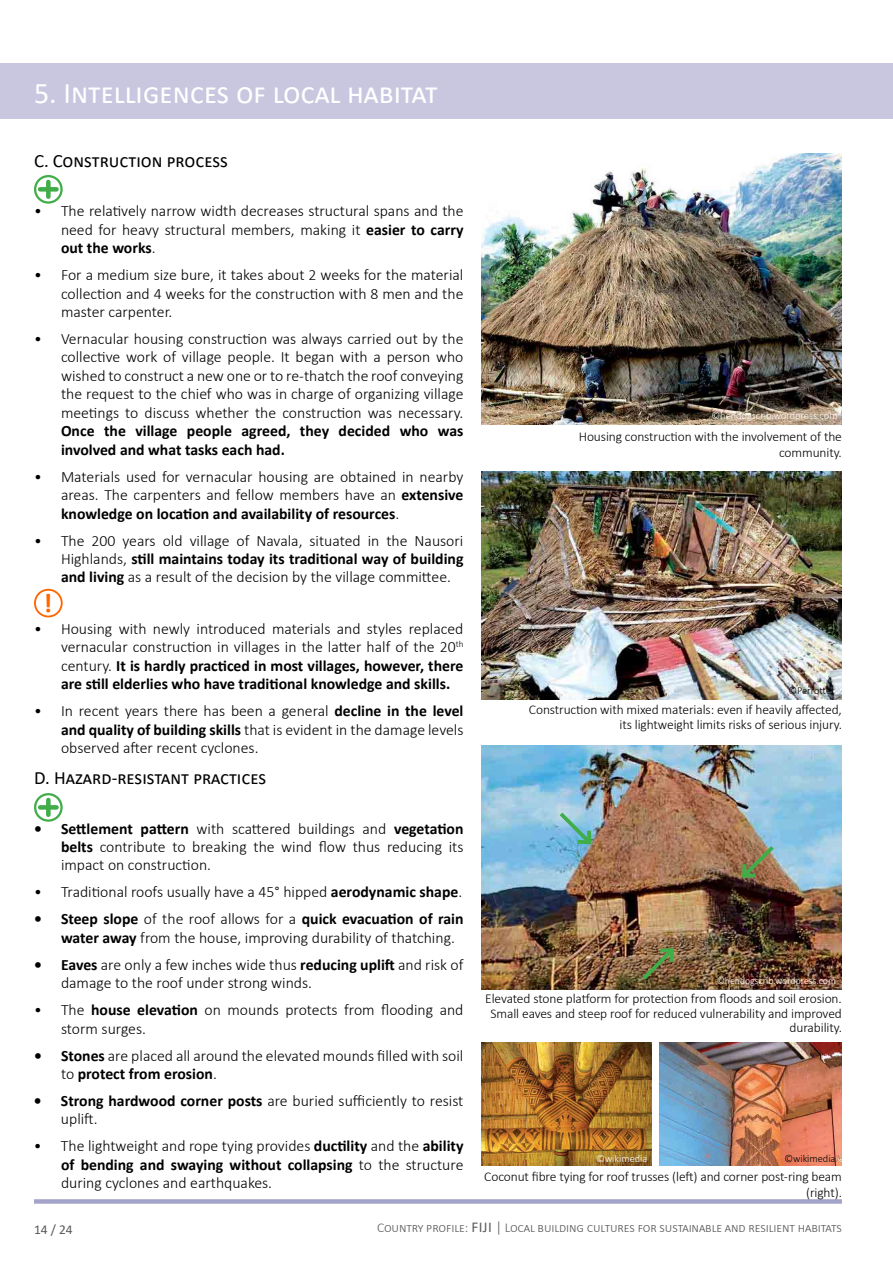
<style>
.page{position:relative;width:893px;height:1263px;background:#fff}
.page>*{position:absolute;margin:0;border:0;box-sizing:border-box;transform-origin:0 0}
.t1{font:30px "Calibri";color:#fff}
.t2{font:700 27px "Calibri";color:#f60}
.t3{font:18.75px "Calibri";color:#000}
.t4{font:300 15.75px/18.5px "Calibri";color:#000;text-align:justify}
.t5{font:700 15.75px/18.5px "Calibri";color:#000}
.t6{font:300 13.5px/14.2px "Calibri";letter-spacing:-.01em;color:#000;text-align:right}
.t7{font:300 13.5px "Calibri";letter-spacing:-.01em;color:#58595b}
.t8{font:13.5px "Calibri";color:#58595b}
.t9{font:300 10.5px "Calibri";letter-spacing:-.005em;color:#fff}
.t10{font:300 10.5px "Calibri";letter-spacing:-.005em;color:#000}
.t11{font:300 9.9px "Calibri";color:#fff}
.s1{font-weight:700}
.s2{font-weight:400;font-size:15px}
.s3{font-size:15px}
</style>
<div class="page">
<div style="left:0;top:64px;width:893px;height:55px;background:#c8c7df"></div>
<div style="left:34px;top:1199px;width:808px;height:5px;background:#a4a3ca"></div>
<div style="left:40px;top:187px;width:17px;height:5px;background:#41ad49"></div>
<div style="left:46px;top:182px;width:5px;height:15px;background:#41ad49"></div>
<div style="left:34px;top:175px;width:29px;height:29px;border:2px solid #41ad49;border-radius:50%"></div>
<div style="left:34px;top:589px;width:29px;height:28px;border:2px solid #f60;border-radius:50%"></div>
<img style="left:481px;top:153px;width:361px;height:272px">
<img style="left:481px;top:471px;width:361px;height:228px">
<img style="left:481px;top:1043px;width:170px;height:122px">
<img style="left:659px;top:1043px;width:183px;height:122px">
<div style="left:40px;top:805px;width:17px;height:5px;background:#41ad49"></div>
<div style="left:46px;top:800px;width:5px;height:15px;background:#41ad49"></div>
<div style="left:34px;top:793px;width:29px;height:29px;border:2px solid #41ad49;border-radius:50%"></div>
<img style="left:481px;top:745px;width:361px;height:245px">
<svg style="left:556px;top:808px;width:39px;height:40px;background:#81bdc8"></svg>
<svg style="left:638px;top:945px;width:39px;height:39px;background:#776b41"></svg>
<svg style="left:739px;top:842px;width:39px;height:39px;background:#8f805c"></svg>
<h1 class="t1" style="left:34px;top:72px;width:405px">5. Intelligences of local habitat</h1>
<p class="t3" style="left:34px;top:148px;width:195px">C. Construction process</p>
<p class="t4" style="left:61px;top:202px;width:404px;text-indent:-27px">• The relatively narrow width decreases structural spans and the need for heavy structural members, making it <span class="s1">easier to carry out the works</span>.</p>
<p class="t4" style="left:61px;top:266px;width:404px;text-indent:-27px">• For a medium size bure, it takes about 2 weeks for the material collection and 4 weeks for the construction with 8 men and the master carpenter.</p>
<p class="t4" style="left:61px;top:329px;width:404px;text-indent:-27px">• Vernacular housing construction was always carried out by the collective work of village people. It began with a person who wished to construct a new one or to re-thatch the roof conveying the request to the chief who was in charge of organizing village meetings to discuss whether the construction was necessary.</p>
<p class="t5" style="left:61px;top:422px;width:404px">Once the village people agreed, they decided who was involved and what tasks each had.</p>
<p class="t4" style="left:61px;top:467px;width:404px;text-indent:-27px">• Materials used for vernacular housing are obtained in nearby areas. The carpenters and fellow members have an <span class="s1">extensive knowledge on location and availability of resources</span>.</p>
<p class="t4" style="left:61px;top:531px;width:404px;text-indent:-27px">• The 200 years old village of Navala, situated in the Nausori Highlands, <span class="s1">still maintains today its traditional way of building and living</span> as a result of the decision by the village committee.</p>
<p class="t4" style="left:61px;top:619px;width:404px;text-indent:-27px">• Housing with newly introduced materials and styles replaced vernacular construction in villages in the latter half of the 20<sup>th </sup>century. <span class="s1">It is hardly practiced in most villages, however, there are still elderlies who have traditional knowledge and skills.</span></p>
<p class="t4" style="left:61px;top:701px;width:404px;text-indent:-27px">• In recent years there has been a general <span class="s1">decline in the level and quality of building skills</span> that is evident in the damage levels observed after recent cyclones.</p>
<h2 class="t2" style="left:43px;top:584px;width:10px">!</h2>
<p class="t3" style="left:34px;top:764px;width:234px">D. Hazard-resistant practices</p>
<p class="t4" style="left:61px;top:819px;width:404px;text-indent:-27px"><span class="s1">• Settlement pattern</span> with scattered buildings and <span class="s1">vegetation belts</span> contribute to breaking the wind flow thus reducing its impact on construction.</p>
<p class="t4" style="left:34px;top:883px;width:430px">• Traditional roofs usually have a 45° hipped <span class="s1">aerodynamic shape</span>.</p>
<p class="t4" style="left:61px;top:910px;width:404px;text-indent:-27px"><span class="s1">• Steep slope</span> of the roof allows for a <span class="s1">quick evacuation of rain water away</span> from the house, improving durability of thatching.</p>
<p class="t4" style="left:61px;top:955px;width:404px;text-indent:-27px"><span class="s1">• Eaves</span> are only a few inches wide thus <span class="s1">reducing uplift</span> and risk of damage to the roof under strong winds.</p>
<p class="t4" style="left:61px;top:1000px;width:404px;text-indent:-27px">• The <span class="s1">house elevation</span> on mounds protects from flooding and storm surges.</p>
<p class="t4" style="left:61px;top:1046px;width:404px;text-indent:-27px"><span class="s1">• Stones</span> are placed all around the elevated mounds filled with soil to <span class="s1">protect from erosion</span>.</p>
<p class="t4" style="left:61px;top:1091px;width:404px;text-indent:-27px"><span class="s1">• Strong hardwood corner posts</span> are buried sufficiently to resist uplift.</p>
<p class="t4" style="left:61px;top:1137px;width:404px;text-indent:-27px">• The lightweight and rope tying provides <span class="s1">ductility</span> and the <span class="s1">ability of bending and swaying without collapsing</span> to the structure during cyclones and earthquakes.</p>
<p class="t9" style="left:712px;top:409px;width:128px">©hendogscrib.wordpress.com</p>
<p class="t6" style="left:579px;top:428px;width:265px;line-height:16.2px">Housing construction with the involvement of the community.</p>
<p class="t10" style="left:788px;top:684px;width:48px">©Perrottet</p>
<p class="t6" style="left:529px;top:703px;width:315px">Construction with mixed materials: even if heavily affected, its lightweight limits risks of serious injury.</p>
<p class="t11" style="left:717px;top:974px;width:121px">©hendogscrib.wordpress.com</p>
<p class="t6" style="left:485px;top:991px;width:358px">Elevated stone platform for protection from floods and soil erosion.<br>Small eaves and steep roof for reduced vulnerability and improved durability.</p>
<p class="t9" style="left:596px;top:1152px;width:53px">©wikimedia</p>
<p class="t10" style="left:784px;top:1152px;width:53px">©wikimedia</p>
<p class="t6" style="left:484px;top:1168px;width:359px;line-height:16.2px">Coconut fibre tying for roof trusses (left) and corner post-ring beam (right).</p>
<p class="t8" style="left:34px;top:1220px;width:40px">14 / 24</p>
<p class="t7" style="left:377px;top:1219px;width:466px">Country profile: <span class="s2">FIJI</span> <span class="s3">|</span> Local building cultures for sustainable and resilient habitats</p>
</div>
